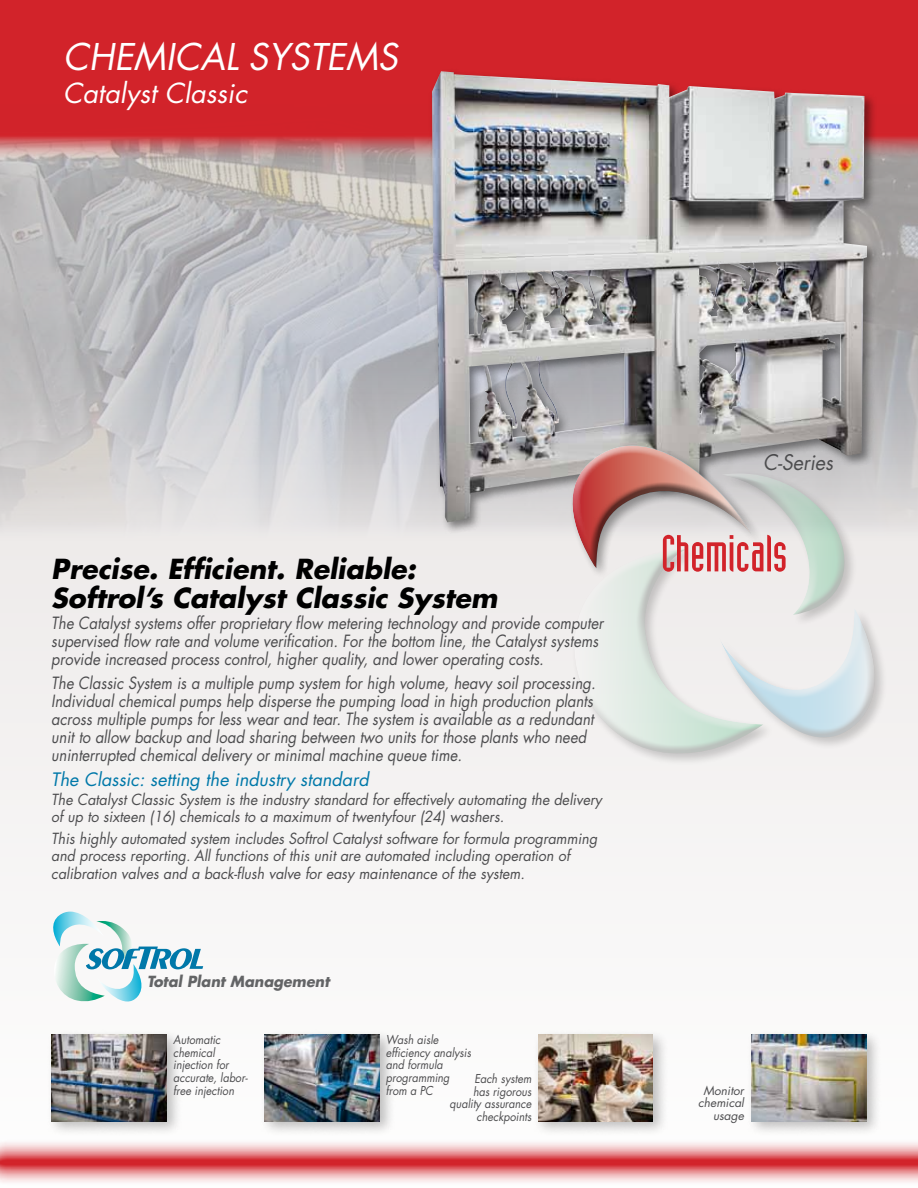
<style>
.page{position:relative;width:918px;height:1188px;background:#f6f4f4}
.page>*{position:absolute;margin:0;border:0;box-sizing:border-box;transform-origin:0 0}
.t1{font:50.85px "Industria Solid";color:#d2232a}
.t2{font:italic 35.85px "Futura";color:#fff}
.t3{font:italic 700 26.85px/29.2px "Futura";color:#000}
.t4{font:italic 26.85px "Futura";color:#fff}
.t5{font:italic 20.85px "Futura";color:#4d4d4f;scale:.95 1}
.t6{font:italic 18px "Futura";color:#0078a9}
.t7{font:italic 16.5px/18px "Futura";color:#4d4d4f;scale:.9 1}
.t8{font:italic 15px/16.5px "Futura";color:#4d4d4f;scale:.95 1}
.t9{font:italic 700 15px "Futura";color:#636466;scale:.96 1}
.t10{font:italic 12px/12.8px "Futura";color:#4d4d4f;scale:.91 1}
.t11{font:italic 12px/12.8px "Futura";color:#4d4d4f;text-align:right}
</style>
<div class="page">
<img style="left:0;top:162px;width:918px;height:379px">
<svg style="left:0;top:0;width:918px;height:162px;background:#cf2e34"></svg>
<svg style="left:0;top:1144px;width:918px;height:36px;background:#e5868a"></svg>
<div style="left:259px;top:1029px;width:137px;height:109px;background:#000;opacity:.25"></div>
<img style="left:265px;top:1035px;width:115px;height:86px">
<div style="left:46px;top:1029px;width:137px;height:109px;background:#000;opacity:.25"></div>
<img style="left:52px;top:1035px;width:115px;height:86px">
<div style="left:746px;top:1029px;width:136px;height:109px;background:#000;opacity:.25"></div>
<img style="left:751px;top:1035px;width:115px;height:86px">
<div style="left:532px;top:1029px;width:137px;height:109px;background:#000;opacity:.25"></div>
<img style="left:538px;top:1035px;width:115px;height:86px">
<svg style="left:53px;top:912px;width:150px;height:90px"></svg>
<div style="left:428px;top:67px;width:452px;height:468px;background:#000;opacity:.45"></div>
<img style="left:432px;top:71px;width:435px;height:451px">
<div style="left:570px;top:442px;width:318px;height:324px;background:#000;opacity:.75"></div>
<svg style="left:562px;top:445px;width:323px;height:316px"></svg>
<div style="left:566px;top:437px;width:195px;height:121px;background:#fff;opacity:.75"></div>
<div style="left:575px;top:482px;width:189px;height:95px;background:#000;opacity:.55"></div>
<h2 class="t2" style="left:63px;top:33px;width:336px">CHEMICAL SYSTEMS</h2>
<h3 class="t4" style="left:63px;top:74px;width:185px">Catalyst Classic</h3>
<h3 class="t3" style="left:51px;top:553px;width:448px">Precise. Efficient. Reliable:<br>Softrol’s Catalyst Classic System</h3>
<p class="t7" style="left:51px;top:614px;width:615px">The Catalyst systems offer proprietary flow metering technology and provide computer supervised flow rate and volume verification. For the bottom line, the Catalyst systems provide increased process control, higher quality, and lower operating costs.</p>
<p class="t7" style="left:51px;top:674px;width:606px">The Classic System is a multiple pump system for high volume, heavy soil processing.<br>Individual chemical pumps help disperse the pumping load in high production plants across multiple pumps for less wear and tear. The system is available as a redundant unit to allow backup and load sharing between two units for those plants who need uninterrupted chemical delivery or minimal machine queue time.</p>
<p class="t8" style="left:51px;top:791px;width:581px">The Catalyst Classic System is the industry standard for effectively automating the delivery of up to sixteen (16) chemicals to a maximum of twentyfour (24) washers.</p>
<p class="t8" style="left:51px;top:830px;width:576px">This highly automated system includes Softrol Catalyst software for formula programming and process reporting. All functions of this unit are automated including operation of</p>
<p class="t8" style="left:51px;top:865px;width:500px">calibration valves and a back-flush valve for easy maintenance of the system.</p>
<p class="t6" style="left:51px;top:767px;width:319px">The Classic: setting the industry standard</p>
<p class="t9" style="left:147px;top:971px;width:191px">Total Plant Management</p>
<p class="t10" style="left:173px;top:1033px;width:83px">Automatic chemical injection for accurate, labor&shy;free injection</p>
<p class="t10" style="left:386px;top:1033px;width:95px">Wash aisle efficiency analysis and formula programming from a PC</p>
<p class="t10" style="left:450px;top:1072px;width:91px;text-align:right">Each system<br>has rigorous quality assurance checkpoints</p>
<p class="t5" style="left:763px;top:448px;width:75px">C-Series</p>
<h1 class="t1" style="left:661px;top:526px;width:128px">Chemicals</h1>
<p class="t11" style="left:698px;top:1084px;width:47px">Monitor chemical usage</p>
</div>
